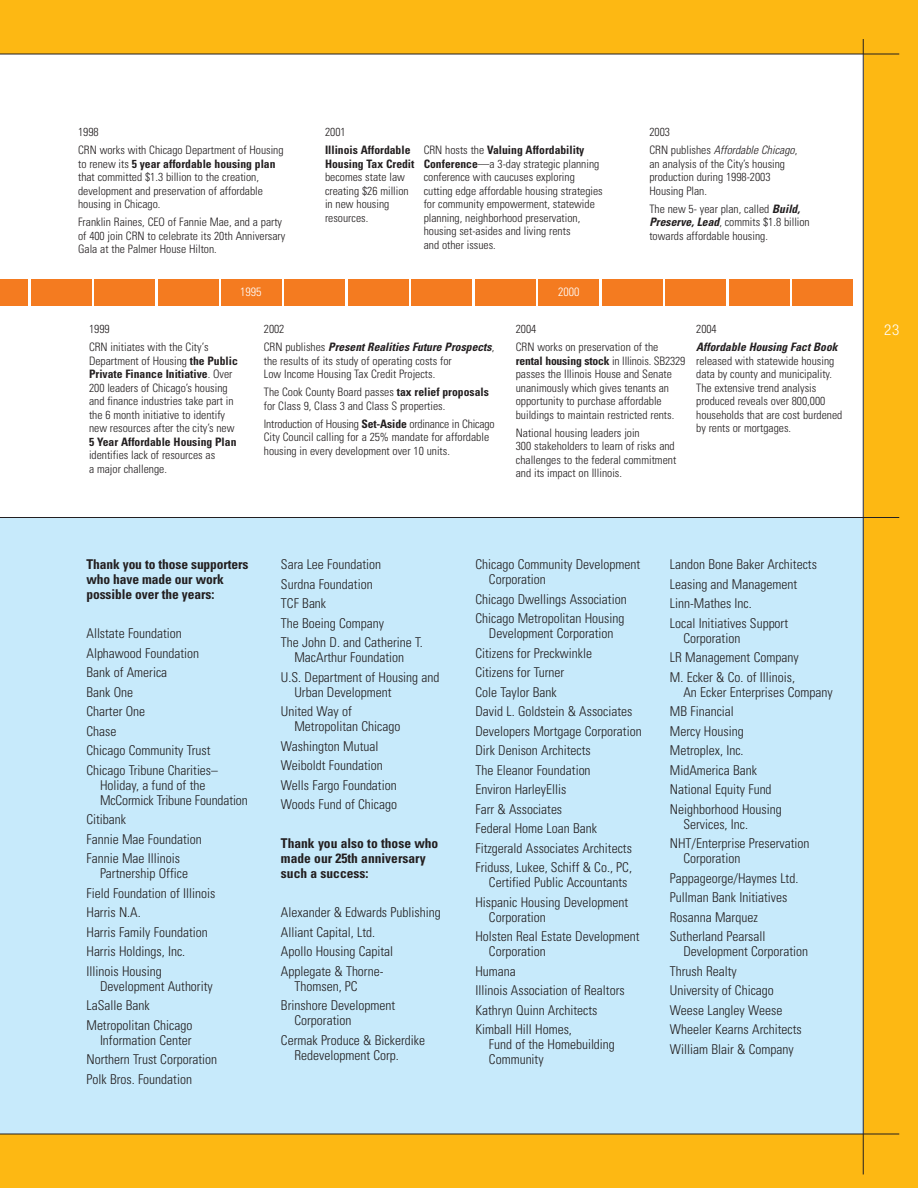
<style>
.page{position:relative;width:918px;height:1188px;background:#fff}
.page>*{position:absolute;margin:0;border:0;box-sizing:border-box;transform-origin:0 0}
.t1{font:300 condensed 15px "Helvetica Neue";color:#fff}
.t2{font:300 condensed 13.5px/19.5px "Univers";color:#231f20}
.t3{font:700 condensed 13.5px/15px "Univers";letter-spacing:-.01em;color:#231f20}
.t4{font:300 condensed 12px "Univers";color:#fff}
.t5{font:300 condensed 11.7px/13.5px "Univers";color:#231f20}
.t6{font:italic 700 condensed 11.7px/18px "Univers";color:#231f20}
.t7{font:700 condensed 11.7px/13.5px "Univers";color:#231f20}
.s1{font-weight:700}
.s2{font-style:italic}
.s3{font-weight:700;font-style:italic}
.s4{font-weight:300;font-style:normal}
</style>
<div class="page">
<div style="left:0;top:0;width:917px;height:1188px;background:#fdb813"></div>
<div style="left:0;top:518px;width:863px;height:616px;background:#c7eafb"></div>
<div style="left:0;top:54px;width:863px;height:464px;background:#fff"></div>
<div style="left:31px;top:279px;width:60px;height:27px;background:#f47b20"></div>
<div style="left:94px;top:279px;width:61px;height:27px;background:#f47b20"></div>
<div style="left:221px;top:279px;width:61px;height:27px;background:#f47b20"></div>
<div style="left:285px;top:279px;width:60px;height:27px;background:#f47b20"></div>
<div style="left:348px;top:279px;width:61px;height:27px;background:#f47b20"></div>
<div style="left:412px;top:279px;width:60px;height:27px;background:#f47b20"></div>
<div style="left:539px;top:279px;width:60px;height:27px;background:#f47b20"></div>
<div style="left:602px;top:279px;width:60px;height:27px;background:#f47b20"></div>
<div style="left:665px;top:279px;width:61px;height:27px;background:#f47b20"></div>
<div style="left:729px;top:279px;width:60px;height:27px;background:#f47b20"></div>
<div style="left:0;top:279px;width:28px;height:27px;background:#f47b20"></div>
<div style="left:158px;top:279px;width:60px;height:27px;background:#f47b20"></div>
<div style="left:475px;top:279px;width:61px;height:27px;background:#f47b20"></div>
<div style="left:792px;top:279px;width:61px;height:27px;background:#f47b20"></div>
<hr style="left:863px;top:39px;width:1px;height:1135px;background:#231f20">
<hr style="left:0;top:517px;width:899px;height:1px;background:#231f20">
<hr style="left:0;top:1134px;width:899px;height:1px;background:#231f20">
<hr style="left:0;top:54px;width:899px;height:1px;background:#231f20">
<p class="t5" style="left:78px;top:125px;width:207px;line-height:18px">1998<br>CRN works with Chicago Department of Housing</p>
<p class="t5" style="left:78px;top:158px;width:199px">to renew its <span class="s1">5 year affordable housing plan </span>that committed $1.3 billion to the creation, development and preservation of affordable housing in Chicago.</p>
<p class="t5" style="left:78px;top:217px;width:209px">Franklin Raines, CEO of Fannie Mae, and a party of 400 join CRN to celebrate its 20th Anniversary<br>Gala at the Palmer House Hilton.</p>
<p class="t5" style="left:325px;top:127px;width:22px">2001</p>
<p class="t7" style="left:325px;top:145px;width:91px">Illinois Affordable<br>Housing Tax Credit</p>
<p class="t5" style="left:325px;top:172px;width:85px">becomes state law creating $26 million in new housing resources.</p>
<p class="t5" style="left:424px;top:145px;width:181px">CRN hosts the <span class="s1">Valuing Affordability Conference</span>—a 3-day strategic planning conference with caucuses exploring cutting edge affordable housing strategies for community empowerment, statewide planning, neighborhood preservation, housing set-asides and living rents<br>and other issues.</p>
<p class="t5" style="left:649px;top:125px;width:149px;line-height:18px">2003<br>C R N p u b l i s h e s <span class="s2">Affordable Chicago</span>,</p>
<p class="t5" style="left:649px;top:158px;width:137px">an analysis of the City’s housing production during 1998-2003<br>Housing Plan.</p>
<p class="t5" style="left:649px;top:203px;width:162px">The new 5- year plan, called <span class="s3">Build,<br>Preserve,Lead</span>, commits $1.8 billion towards affordable housing.</p>
<p class="t4" style="left:240px;top:287px;width:23px">1995</p>
<p class="t4" style="left:558px;top:287px;width:23px">2000</p>
<p class="t6" style="left:264px;top:321px;width:232px"><span class="s4">2002<br>C R N p u b l i s h e s</span> PresentRealities Future Prospects<span class="s4">,</span></p>
<p class="t5" style="left:264px;top:355px;width:189px">the results of its study of operating costs for<br>Low Income Housing Tax Credit Projects.</p>
<p class="t5" style="left:264px;top:387px;width:227px">The Cook County Board passes <span class="s1">tax relief proposals </span>for Class 9, Class 3 and Class S properties.</p>
<p class="t5" style="left:264px;top:418px;width:232px">Introduction of Housing <span class="s1">Set-Aside</span> ordinance in Chicago<br>City Council calling for a 25% mandate for affordable housing in every development over 10 units.</p>
<p class="t5" style="left:89px;top:321px;width:121px;line-height:18px">1999<br>CRN initiates with the City’s</p>
<p class="t5" style="left:89px;top:355px;width:150px">Department of Housing <span class="s1">the Public Private Finance Initiative</span>. Over 200 leaders of Chicago’s housing and finance industries take part in the 6 month initiative to identify new resources after the city’s new</p>
<p class="t7" style="left:89px;top:436px;width:149px">5 Year Affordable Housing Plan</p>
<p class="t5" style="left:89px;top:450px;width:128px">identifies lack of resources as a major challenge.</p>
<p class="t5" style="left:516px;top:321px;width:144px;line-height:18px">2004<br>CRN works on preservation of the</p>
<p class="t5" style="left:516px;top:355px;width:171px"><span class="s1">rental housing stock</span> in Illinois. SB2329 passes the Illinois House and Senate unanimously which gives tenants an opportunity to purchase affordable buildings to maintain restricted rents.</p>
<p class="t5" style="left:516px;top:427px;width:162px">National housing leaders join<br>300 stakeholders to learn of risks and challenges to the federal commitment and its impact on Illinois.</p>
<p class="t5" style="left:696px;top:324px;width:22px">2004</p>
<p class="t6" style="left:696px;top:339px;width:145px">Affordable Housing FactBook</p>
<p class="t5" style="left:696px;top:355px;width:148px">released with statewide housing data by county and municipality.<br>The extensive trend analysis produced reveals over 800,000 households that are cost burdened by rents or mortgages.</p>
<p class="t3" style="left:87px;top:558px;width:164px">Thank you to those supporters who have made our work possible over the years:</p>
<p class="t2" style="left:87px;top:625px;width:133px">Allstate Foundation<br>Alphawood Foundation<br>Bank of America<br>Bank One<br>Charter One<br>Chase<br>Chicago Community Trust<br>Chicago Tribune Charities–</p>
<p class="t2" style="left:100px;top:779px;width:149px;line-height:15px">Holiday, a fund of the<br>McCormick Tribune Foundation</p>
<p class="t2" style="left:87px;top:811px;width:117px">Citibank<br>Fannie Mae Foundation<br>Fannie Mae Illinois</p>
<p class="t2" style="left:87px;top:865px;width:131px;text-indent:14px">Partnership Office<br>Field Foundation of Illinois<br>Harris N.A.<br>Harris Family Foundation<br>Harris Holdings, Inc.<br>Illinois Housing</p>
<p class="t2" style="left:87px;top:977px;width:128px;text-indent:14px">Development Authority<br>LaSalle Bank<br>Metropolitan Chicago</p>
<p class="t2" style="left:87px;top:1031px;width:132px;text-indent:14px">Information Center<br>Northern Trust Corporation<br>Polk Bros. Foundation</p>
<p class="t2" style="left:281px;top:556px;width:143px">Sara Lee Foundation<br>Surdna Foundation<br>TCF Bank<br>The Boeing Company<br>The John D. and Catherine T.</p>
<p class="t2" style="left:281px;top:649px;width:160px;text-indent:14px">MacArthur Foundation<br>U.S. Department of Housing and</p>
<p class="t2" style="left:281px;top:683px;width:112px;text-indent:14px">Urban Development<br>United Way of</p>
<p class="t2" style="left:281px;top:718px;width:121px;text-indent:14px">Metropolitan Chicago<br>Washington Mutual<br>Weiboldt Foundation<br>Wells Fargo Foundation<br>Woods Fund of Chicago</p>
<p class="t3" style="left:281px;top:837px;width:159px">Thank you also to those who made our 25th anniversary such a success:</p>
<p class="t2" style="left:281px;top:904px;width:161px">Alexander &amp; Edwards Publishing<br>Alliant Capital, Ltd.<br>Apollo Housing Capital<br>Applegate &amp; Thorne-</p>
<p class="t2" style="left:281px;top:977px;width:116px;text-indent:14px">Thomsen, PC<br>Brinshore Development</p>
<p class="t2" style="left:281px;top:1012px;width:146px;text-indent:14px">Corporation<br>Cermak Produce &amp; Bickerdike</p>
<p class="t2" style="left:294px;top:1046px;width:106px">Redevelopment Corp.</p>
<p class="t2" style="left:489px;top:558px;width:153px;line-height:15px;text-indent:-14px">Chicago Community Development<br>Corporation</p>
<p class="t2" style="left:475px;top:590px;width:153px">Chicago Dwellings Association<br>Chicago Metropolitan Housing</p>
<p class="t2" style="left:475px;top:625px;width:168px;text-indent:14px">Development Corporation<br>Citizens for Preckwinkle<br>Citizens for Turner<br>Cole Taylor Bank<br>David L. Goldstein &amp; Associates<br>Developers Mortgage Corporation<br>Dirk Denison Architects<br>The Eleanor Foundation<br>Environ HarleyEllis<br>Farr &amp; Associates<br>Federal Home Loan Bank<br>Fitzgerald Associates Architects<br>Friduss, Lukee, Schiff &amp; Co., PC,</p>
<p class="t2" style="left:475px;top:874px;width:154px;text-align:right">Certified Public Accountants<br>Hispanic Housing Development</p>
<p class="t2" style="left:475px;top:908px;width:166px;text-indent:14px">Corporation<br>Holsten Real Estate Development</p>
<p class="t2" style="left:475px;top:943px;width:151px;text-indent:14px">Corporation<br>Humana<br>Illinois Association of Realtors<br>Kathryn Quinn Architects<br>Kimball Hill Homes,</p>
<p class="t2" style="left:489px;top:1038px;width:128px;line-height:15px">Fund of the Homebuilding<br>Community</p>
<p class="t2" style="left:670px;top:556px;width:149px">Landon Bone Baker Architects<br>Leasing and Management<br>Linn-Mathes Inc.<br>Local Initiatives Support</p>
<p class="t2" style="left:670px;top:629px;width:130px;text-indent:14px">Corporation<br>LR Management Company<br>M. Ecker &amp; Co. of Illinois,</p>
<p class="t2" style="left:670px;top:683px;width:164px;text-indent:14px">An Ecker Enterprises Company<br>MB Financial<br>Mercy Housing<br>Metroplex, Inc.<br>MidAmerica Bank<br>National Equity Fund<br>Neighborhood Housing</p>
<p class="t2" style="left:670px;top:815px;width:141px;text-indent:14px">Services, Inc.<br>NHT/Enterprise Preservation</p>
<p class="t2" style="left:670px;top:850px;width:130px;text-indent:14px">Corporation<br>Pappageorge/Haymes Ltd.<br>Pullman Bank Initiatives<br>Rosanna Marquez<br>Sutherland Pearsall</p>
<p class="t2" style="left:670px;top:943px;width:140px;text-indent:14px">Development Corporation<br>Thrush Realty<br>University of Chicago<br>Weese Langley Weese<br>Wheeler Kearns Architects<br>William Blair &amp; Company</p>
<p class="t1" style="left:884px;top:324px;width:17px">23</p>
</div>
